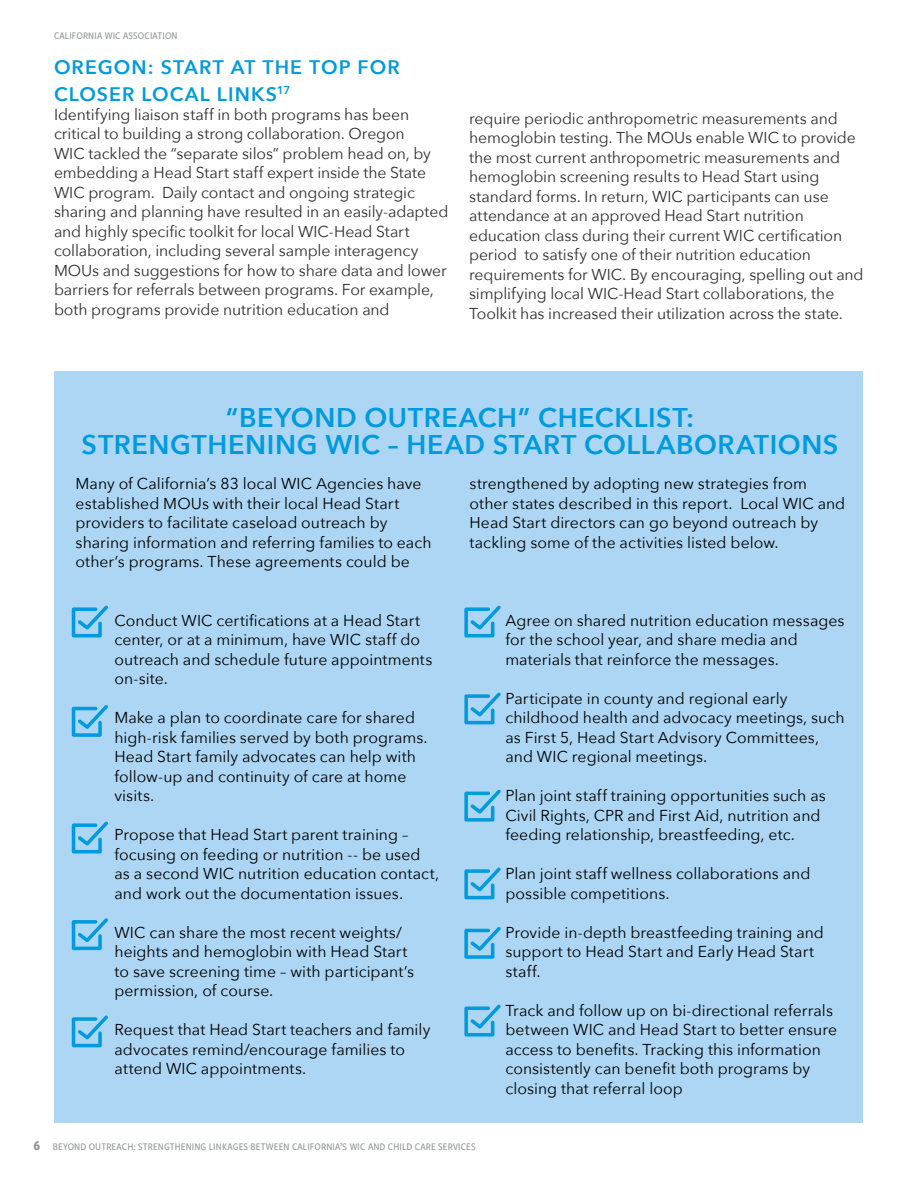
<style>
.page{position:relative;width:918px;height:1188px;background:#fff}
.page>*{position:absolute;margin:0;border:0;box-sizing:border-box;transform-origin:0 0}
.t1{font:600 27px/27px "Avenir Next";letter-spacing:.02em;color:#009ade;text-align:center}
.t2{font:600 19.5px/27px "Avenir Next";letter-spacing:.055em;color:#009ade}
.t3{font:15.75px/19.5px "Avenir Next";color:#000}
.t4{font:15.75px/19.5px "Avenir Next";letter-spacing:-.01em;color:#2e2e2f}
.t5{font:500 10.5px "Freight Sans Cnd Pro";letter-spacing:.01em;color:#939598}
.s1{font-weight:700;font-size:13.5px}
</style>
<div class="page">
<div style="left:55px;top:372px;width:808px;height:751px;background:#acd6f3"></div>
<svg style="left:72px;top:606px;width:36px;height:31px"></svg>
<svg style="left:464px;top:606px;width:37px;height:31px"></svg>
<svg style="left:464px;top:693px;width:37px;height:31px"></svg>
<svg style="left:464px;top:790px;width:37px;height:32px"></svg>
<svg style="left:464px;top:868px;width:37px;height:31px"></svg>
<svg style="left:464px;top:927px;width:37px;height:32px"></svg>
<svg style="left:464px;top:1005px;width:37px;height:32px"></svg>
<svg style="left:72px;top:705px;width:36px;height:32px"></svg>
<svg style="left:72px;top:822px;width:36px;height:31px"></svg>
<svg style="left:72px;top:918px;width:36px;height:32px"></svg>
<svg style="left:72px;top:1015px;width:36px;height:32px"></svg>
<p class="t5" style="left:54px;top:29px;width:125px">CALIFORNIA WIC ASSOCIATION</p>
<p class="t2" style="left:54px;top:53px;width:347px">OREGON: START AT THE TOP FOR<br>CLOSER LOCAL LINKS<sup>17</sup></p>
<p class="t4" style="left:54px;top:104px;width:396px">Identifying liaison staff in both programs has been critical to building a strong collaboration. Oregon<br>WIC tackled the “separate silos” problem head on, by embedding a Head Start staff expert inside the State WIC program. Daily contact and ongoing strategic sharing and planning have resulted in an easily-adapted and highly specific toolkit for local WIC-Head Start collaboration, including several sample interagency MOUs and suggestions for how to share data and lower barriers for referrals between programs. For example, both programs provide nutrition education and</p>
<p class="t4" style="left:469px;top:108px;width:396px">require periodic anthropometric measurements and hemoglobin testing. The MOUs enable WIC to provide the most current anthropometric measurements and hemoglobin screening results to Head Start using standard forms. In return, WIC participants can use attendance at an approved Head Start nutrition education class during their current WIC certification period to satisfy one of their nutrition education requirements for WIC. By encouraging, spelling out and simplifying local WIC-Head Start collaborations, the Toolkit has increased their utilization across the state.</p>
<h1 class="t1" style="left:82px;top:404px;width:758px">“BEYOND OUTREACH” CHECKLIST:<br>STRENGTHENING WIC – HEAD START COLLABORATIONS</h1>
<p class="t3" style="left:76px;top:473px;width:358px">Many of California’s 83 local WIC Agencies have established MOUs with their local Head Start providers to facilitate caseload outreach by sharing information and referring families to each other’s programs. These agreements could be</p>
<p class="t3" style="left:470px;top:473px;width:377px">strengthened by adopting new strategies from other states described in this report. Local WIC and Head Start directors can go beyond outreach by tackling some of the activities listed below.</p>
<p class="t3" style="left:114px;top:610px;width:320px">Conduct WIC certifications at a Head Start center, or at a minimum, have WIC staff do outreach and schedule future appointments on-site.</p>
<p class="t3" style="left:114px;top:707px;width:315px">Make a plan to coordinate care for shared high-risk families served by both programs.<br>Head Start family advocates can help with follow-up and continuity of care at home visits.</p>
<p class="t3" style="left:114px;top:824px;width:326px">Propose that Head Start parent training – focusing on feeding or nutrition -- be used as a second WIC nutrition education contact, and work out the documentation issues.</p>
<p class="t3" style="left:114px;top:922px;width:301px">WIC can share the most recent weights/ heights and hemoglobin with Head Start to save screening time – with participant’s permission, of course.</p>
<p class="t3" style="left:114px;top:1019px;width:317px">Request that Head Start teachers and family advocates remind/encourage families to attend WIC appointments.</p>
<p class="t5" style="left:33px;top:1140px;width:444px"><span class="s1">6</span> BEYOND OUTREACH: STRENGTHENING LINKAGES BETWEEN CALIFORNIA’S WIC AND CHILD CARE SERVICES</p>
<p class="t3" style="left:505px;top:610px;width:341px">Agree on shared nutrition education messages for the school year, and share media and materials that reinforce the messages.</p>
<p class="t3" style="left:505px;top:688px;width:341px">Participate in county and regional early childhood health and advocacy meetings, such as First 5, Head Start Advisory Committees, and WIC regional meetings.</p>
<p class="t3" style="left:505px;top:785px;width:322px">Plan joint staff training opportunities such as<br>Civil Rights, CPR and First Aid, nutrition and feeding relationship, breastfeeding, etc.</p>
<p class="t3" style="left:505px;top:863px;width:307px">Plan joint staff wellness collaborations and possible competitions.</p>
<p class="t3" style="left:505px;top:922px;width:320px">Provide in-depth breastfeeding training and support to Head Start and Early Head Start staff.</p>
<p class="t3" style="left:505px;top:1000px;width:333px">Track and follow up on bi-directional referrals between WIC and Head Start to better ensure access to benefits. Tracking this information consistently can benefit both programs by closing that referral loop</p>
</div>
